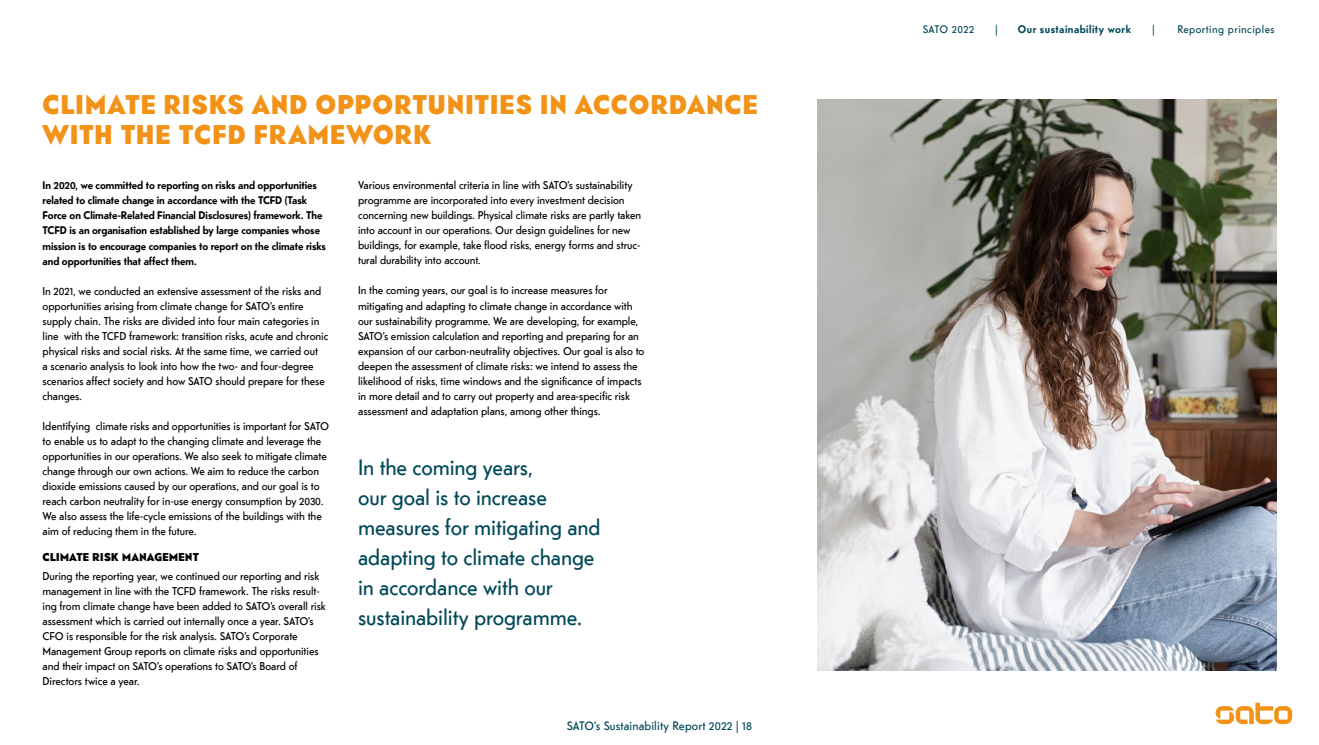
<style>
.page{position:relative;width:1319px;height:745px;background:#fff}
.page>*{position:absolute;margin:0;border:0;box-sizing:border-box;transform-origin:0 0}
.t1{font:900 27.5px/30px "Telefon Web";letter-spacing:.04em;color:#f29318}
.t2{font:22.5px/30px "Telefon Web";letter-spacing:-.005em;color:#024959}
.t3{font:12.5px "Telefon Web";letter-spacing:.01em;color:#024959}
.t4{font:11.5px/15px "Telefon Web";letter-spacing:-.005em;color:#000}
.t5{font:900 11.5px "Telefon Web";letter-spacing:.03em;color:#000}
.t6{font:700 11.25px/15px "Telefon Web";letter-spacing:-.005em;color:#000}
.t7{font:11.25px "Telefon Web";letter-spacing:.04em;color:#024959}
.t8{font:700 11.25px "Telefon Web";letter-spacing:.04em;color:#024959}
</style>
<div class="page">
<img style="left:817px;top:99px;width:459px;height:570px">
<svg style="left:1215px;top:702px;width:76px;height:21px"></svg>
<h1 class="t1" style="left:43px;top:89px;width:716px">CLIMATE RISKS AND OPPORTUNITIES IN ACCORDANCE<br>WITH THE TCFD FRAMEWORK</h1>
<p class="t6" style="left:43px;top:178px;width:285px">In 2020, we committed to reporting on risks and opportunities related to climate change in accordance with the TCFD (Task Force on Climate-Related Financial Disclosures) framework. The TCFD is an organisation established by large companies whose mission is to encourage companies to report on the climate risks and opportunities that affect them.</p>
<p class="t4" style="left:43px;top:283px;width:287px">In 2021, we conducted an extensive assessment of the risks and opportunities arising from climate change for SATO’s entire supply chain. The risks are divided into four main categories in line with the TCFD framework: transition risks, acute and chronic physical risks and social risks. At the same time, we carried out<br>a scenario analysis to look into how the two- and four-degree scenarios affect society and how SATO should prepare for these changes.</p>
<p class="t4" style="left:43px;top:417px;width:288px">Identifying climate risks and opportunities is important for SATO to enable us to adapt to the changing climate and leverage the opportunities in our operations. We also seek to mitigate climate change through our own actions. We aim to reduce the carbon dioxide emissions caused by our operations, and our goal is to reach carbon neutrality for in-use energy consumption by 2030.<br>We also assess the life-cycle emissions of the buildings with the aim of reducing them in the future.</p>
<p class="t5" style="left:43px;top:549px;width:158px">CLIMATE RISK MANAGEMENT</p>
<p class="t4" style="left:43px;top:567px;width:285px">During the reporting year, we continued our reporting and risk management in line with the TCFD framework. The risks result&shy;ing from climate change have been added to SATO’s overall risk assessment which is carried out internally once a year. SATO’s CFO is responsible for the risk analysis. SATO’s Corporate Management Group reports on climate risks and opportunities and their impact on SATO’s operations to SATO’s Board of Directors twice a year.</p>
<p class="t4" style="left:358px;top:177px;width:285px">Various environmental criteria in line with SATO’s sustainability programme are incorporated into every investment decision concerning new buildings. Physical climate risks are partly taken into account in our operations. Our design guidelines for new buildings, for example, take flood risks, energy forms and struc&shy;tural durability into account.</p>
<p class="t4" style="left:358px;top:282px;width:288px">In the coming years, our goal is to increase measures for mitigating and adapting to climate change in accordance with our sustainability programme. We are developing, for example, SATO’s emission calculation and reporting and preparing for an expansion of our carbon-neutrality objectives. Our goal is also to deepen the assessment of climate risks: we intend to assess the likelihood of risks, time windows and the significance of impacts in more detail and to carry out property and area-specific risk assessment and adaptation plans, among other things.</p>
<h2 class="t2" style="left:358px;top:451px;width:244px">In the coming years,<br>our goal is to increase measures for mitigating and adapting to climate change in accordance with our sustainability programme.</h2>
<p class="t3" style="left:566px;top:717px;width:187px">SATO’s Sustainability Report 2022 | 18</p>
<p class="t7" style="left:922px;top:22px;width:53px">SATO 2022</p>
<p class="t7" style="left:995px;top:22px;width:4px">|</p>
<p class="t7" style="left:1151px;top:22px;width:4px">|</p>
<p class="t7" style="left:1177px;top:22px;width:99px">Reporting principles</p>
<p class="t8" style="left:1017px;top:22px;width:114px">Our sustainability work</p>
</div>
